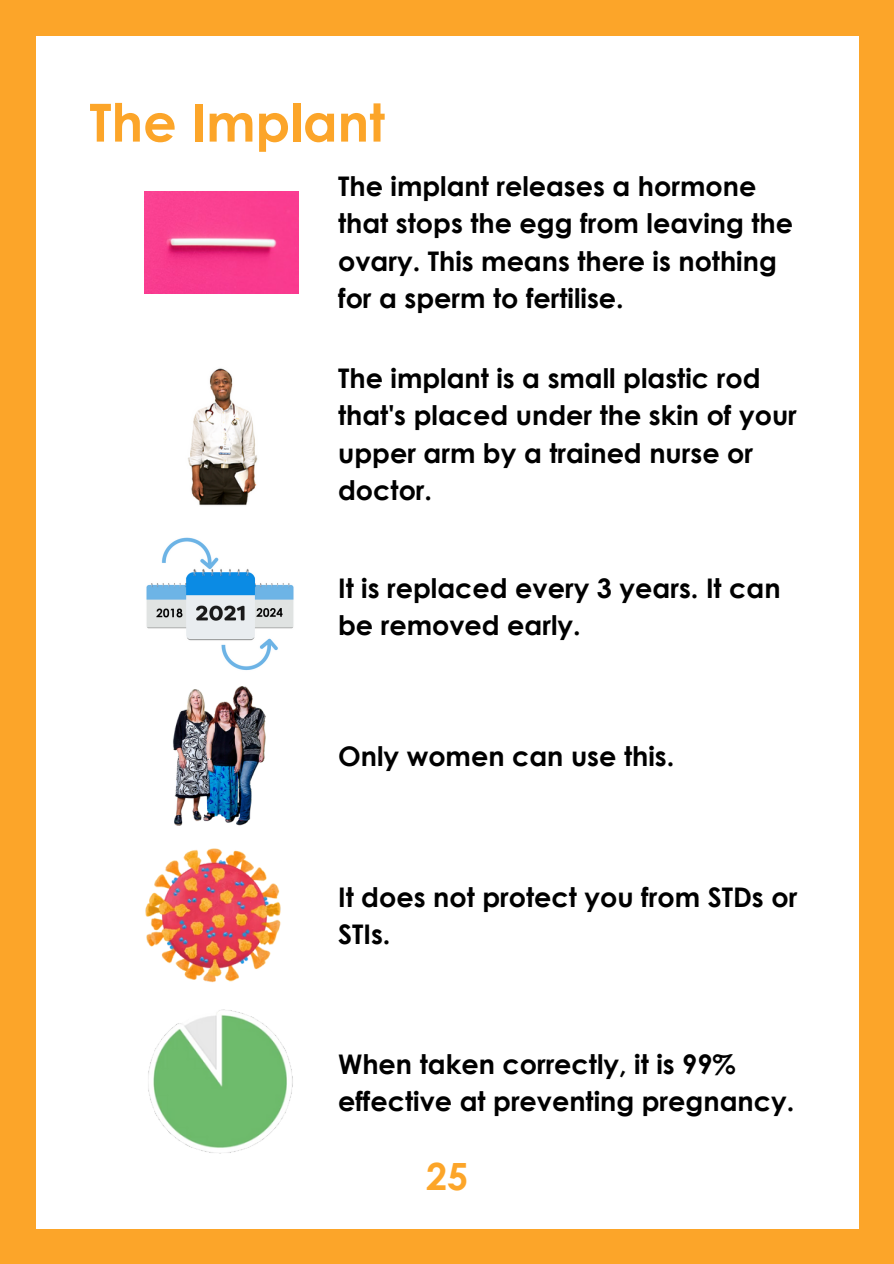
<style>
.page{position:relative;width:894px;height:1264px;background:#fff}
.page>*{position:absolute;margin:0;border:0;box-sizing:border-box;transform-origin:0 0}
.t1{font:700 52.5px "Century Gothic";color:#fca529}
.t2{font:700 37.5px "Century Gothic";color:#fca529}
.t3{font:700 27px/37.2px "Century Gothic";color:#000}
</style>
<div class="page">
<div style="left:0;top:0;width:893px;height:1263px;background:#fca529"></div>
<div style="left:36px;top:36px;width:822px;height:1192px;background:#fff"></div>
<img style="left:145px;top:848px;width:136px;height:135px">
<img style="left:148px;top:1009px;width:145px;height:145px">
<img style="left:173px;top:686px;width:93px;height:140px">
<img style="left:144px;top:191px;width:154px;height:103px">
<img style="left:188px;top:368px;width:70px;height:138px">
<img style="left:146px;top:537px;width:148px;height:133px">
<h1 class="t1" style="left:89px;top:89px;width:297px">The Implant</h1>
<p class="t3" style="left:338px;top:167px;width:456px">The implant releases a hormone that stops the egg from leaving the ovary. This means there is nothing for a sperm to fertilise.</p>
<p class="t3" style="left:338px;top:359px;width:460px">The implant is a small plastic rod that's placed under the skin of your upper arm by a trained nurse or doctor.</p>
<p class="t3" style="left:338px;top:568px;width:444px">It is replaced every 3 years. It can be removed early.</p>
<p class="t3" style="left:338px;top:736px;width:337px">Only women can use this.</p>
<p class="t3" style="left:338px;top:878px;width:460px">It does not protect you from STDs or<br>STIs.</p>
<p class="t3" style="left:338px;top:1044px;width:457px">When taken correctly, it is 99% effective at preventing pregnancy.</p>
<h2 class="t2" style="left:426px;top:1151px;width:44px">25</h2>
</div>
